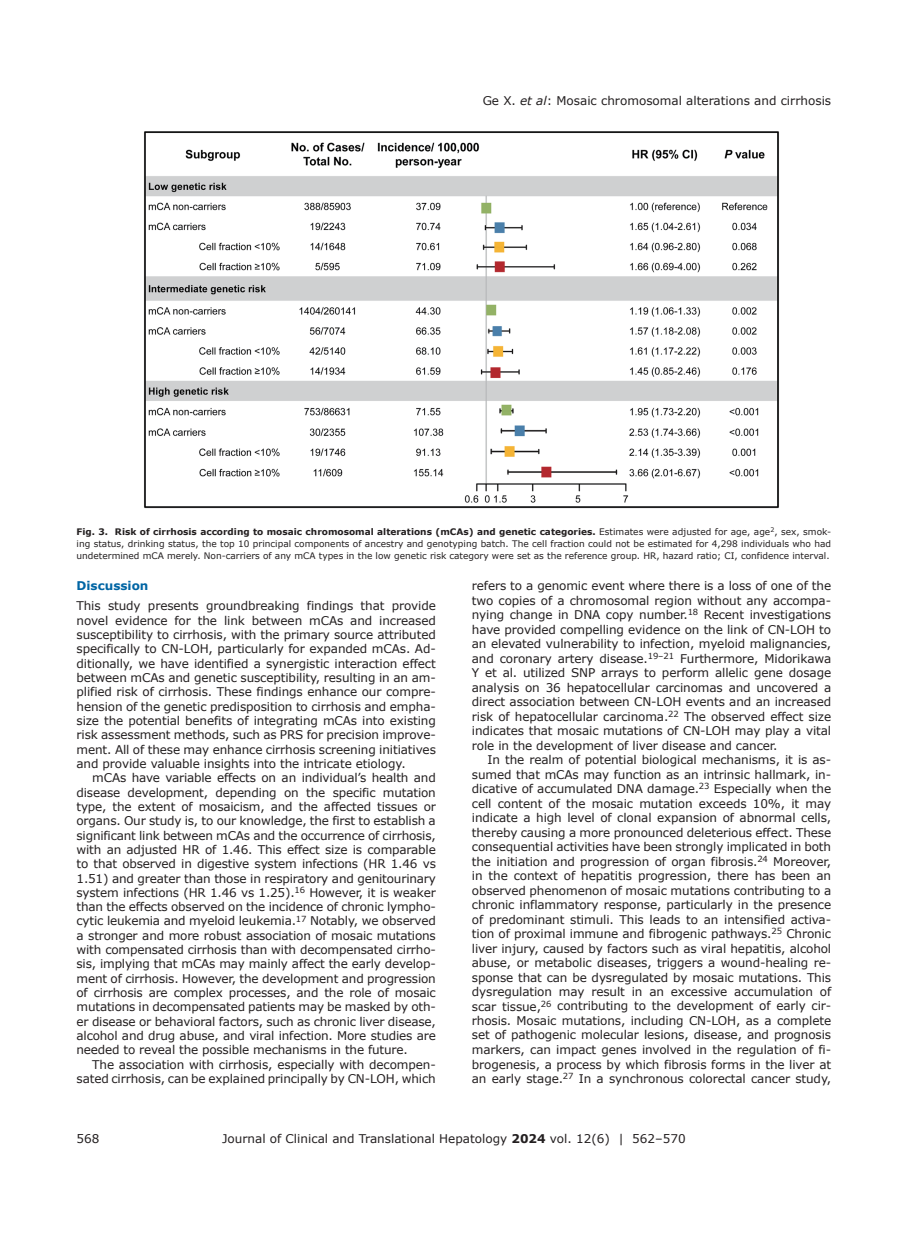
<style>
.page{position:relative;width:919px;height:1238px;background:#fff}
.page>*{position:absolute;margin:0;border:0;box-sizing:border-box;transform-origin:0 0}
.t1{font:12px/14.5px "Verdana";letter-spacing:-.01em;color:#231f20;text-align:justify}
.t2{font:700 12px "Verdana";color:#0065a4}
.t3{font:9px/12px "Verdana";color:#231f20;text-align:justify}
.s1{font-style:italic}
.s2{font-weight:700}
</style>
<div class="page">
<img style="left:144px;top:131px;width:635px;height:378px">
<p class="t1" style="left:482px;top:93px;width:350px">Ge X. <span class="s1">et al</span>: Mosaic chromosomal alterations and cirrhosis</p>
<p class="t3" style="left:76px;top:525px;width:756px"><span class="s2">Fig. 3. Risk of cirrhosis according to mosaic chromosomal alterations (mCAs) and genetic categories.</span> Estimates were adjusted for age, age<sup>2</sup>, sex, smok&shy;ing status, drinking status, the top 10 principal components of ancestry and genotyping batch. The cell fraction could not be estimated for 4,298 individuals who had undetermined mCA merely. Non-carriers of any mCA types in the low genetic risk category were set as the reference group. HR, hazard ratio; CI, confidence interval.</p>
<p class="t2" style="left:77px;top:577px;width:73px">Discussion</p>
<p class="t1" style="left:77px;top:598px;width:361px">This study presents groundbreaking findings that provide novel evidence for the link between mCAs and increased susceptibility to cirrhosis, with the primary source attributed specifically to CN-LOH, particularly for expanded mCAs. Ad&shy;ditionally, we have identified a synergistic interaction effect between mCAs and genetic susceptibility, resulting in an am&shy;plified risk of cirrhosis. These findings enhance our compre&shy;hension of the genetic predisposition to cirrhosis and empha&shy;size the potential benefits of integrating mCAs into existing risk assessment methods, such as PRS for precision improve&shy;ment. All of these may enhance cirrhosis screening initiatives and provide valuable insights into the intricate etiology.</p>
<p class="t1" style="left:76px;top:770px;width:361px;text-indent:16px">mCAs have variable effects on an individual’s health and disease development, depending on the specific mutation type, the extent of mosaicism, and the affected tissues or organs. Our study is, to our knowledge, the first to establish a significant link between mCAs and the occurrence of cirrhosis, with an adjusted HR of 1.46. This effect size is comparable to that observed in digestive system infections (HR 1.46 vs 1.51) and greater than those in respiratory and genitourinary system infections (HR 1.46 vs 1.25).<sup>16</sup> However, it is weaker than the effects observed on the incidence of chronic lympho&shy;cytic leukemia and myeloid leukemia.<sup>17</sup> Notably, we observed a stronger and more robust association of mosaic mutations with compensated cirrhosis than with decompensated cirrho&shy;sis, implying that mCAs may mainly affect the early develop&shy;ment of cirrhosis. However, the development and progression of cirrhosis are complex processes, and the role of mosaic mutations in decompensated patients may be masked by oth&shy;er disease or behavioral factors, such as chronic liver disease, alcohol and drug abuse, and viral infection. More studies are needed to reveal the possible mechanisms in the future.</p>
<p class="t1" style="left:76px;top:1056px;width:361px;text-align:right">The association with cirrhosis, especially with decompen&shy;sated cirrhosis, can be explained principally by CN-LOH, which</p>
<p class="t1" style="left:472px;top:578px;width:361px">refers to a genomic event where there is a loss of one of the two copies of a chromosomal region without any accompa&shy;nying change in DNA copy number.<sup>18</sup> Recent investigations have provided compelling evidence on the link of CN-LOH to an elevated vulnerability to infection, myeloid malignancies, and coronary artery disease.<sup>19–21</sup> Furthermore, Midorikawa Y et al. utilized SNP arrays to perform allelic gene dosage analysis on 36 hepatocellular carcinomas and uncovered a direct association between CN-LOH events and an increased risk of hepatocellular carcinoma.<sup>22</sup> The observed effect size indicates that mosaic mutations of CN-LOH may play a vital role in the development of liver disease and cancer.</p>
<p class="t1" style="left:472px;top:752px;width:361px;text-indent:16px">In the realm of potential biological mechanisms, it is as&shy;sumed that mCAs may function as an intrinsic hallmark, in&shy;dicative of accumulated DNA damage.<sup>23</sup> Especially when the cell content of the mosaic mutation exceeds 10%, it may indicate a high level of clonal expansion of abnormal cells, thereby causing a more pronounced deleterious effect. These consequential activities have been strongly implicated in both the initiation and progression of organ fibrosis.<sup>24</sup> Moreover, in the context of hepatitis progression, there has been an observed phenomenon of mosaic mutations contributing to a chronic inflammatory response, particularly in the presence of predominant stimuli. This leads to an intensified activa&shy;tion of proximal immune and fibrogenic pathways.<sup>25</sup> Chronic liver injury, caused by factors such as viral hepatitis, alcohol abuse, or metabolic diseases, triggers a wound-healing re&shy;sponse that can be dysregulated by mosaic mutations. This dysregulation may result in an excessive accumulation of scar tissue,<sup>26</sup> contributing to the development of early cir&shy;rhosis. Mosaic mutations, including CN-LOH, as a complete set of pathogenic molecular lesions, disease, and prognosis markers, can impact genes involved in the regulation of fi&shy;brogenesis, a process by which fibrosis forms in the liver at an early stage.<sup>27</sup> In a synchronous colorectal cancer study,</p>
<p class="t1" style="left:77px;top:1131px;width:24px">568</p>
<p class="t1" style="left:222px;top:1131px;width:465px">Journal of Clinical and Translational Hepatology <span class="s2">2024</span> vol. 12(6) | 562–570</p>
</div>
